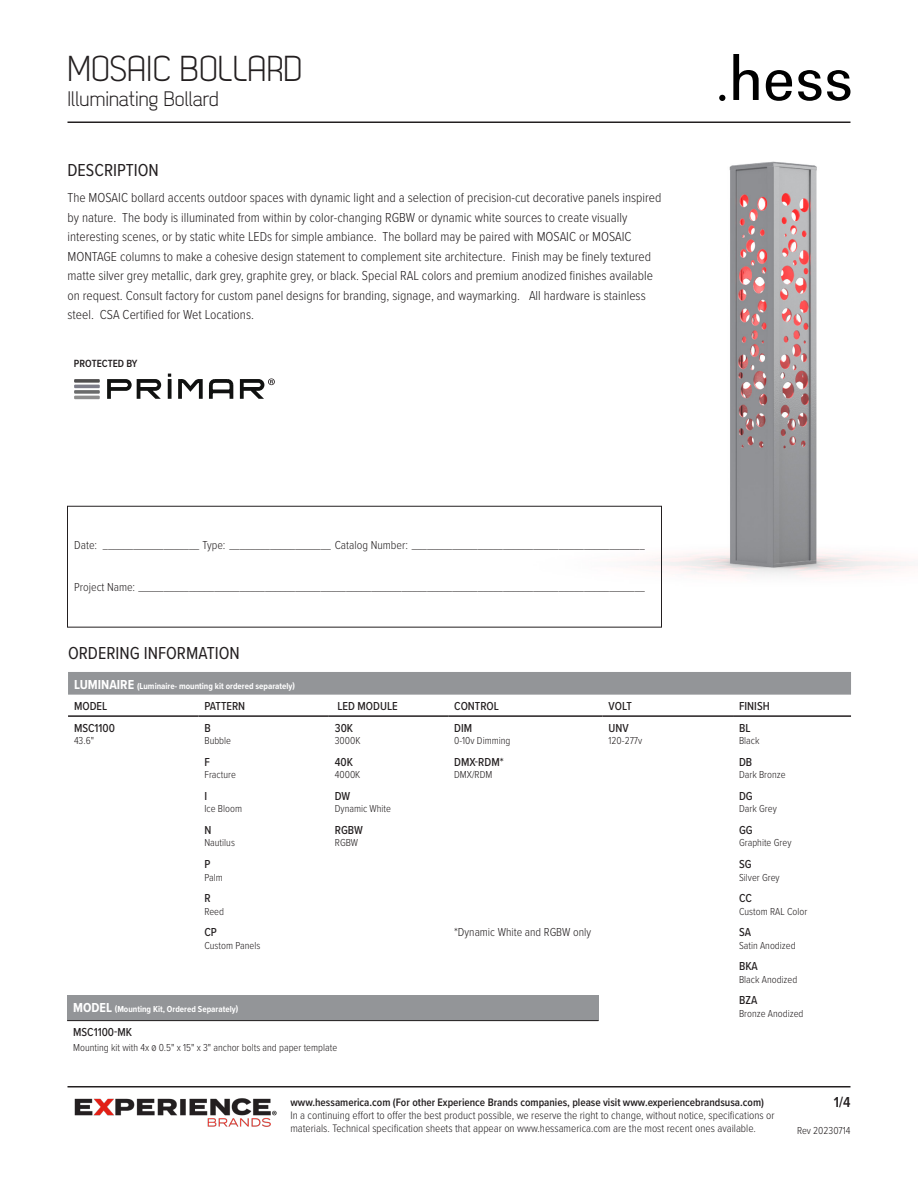
<style>
.page{position:relative;width:918px;height:1188px;background:#fff}
.page>*{position:absolute;margin:0;border:0;box-sizing:border-box;transform-origin:0 0}
.t1{font:36px "Dekar";color:#231f20}
.t2{font:21px "Dekar";color:#231f20}
.t3{font:18px "Proxima Nova Cond";color:#231f20}
.t4{font:600 15px "Proxima Nova Cond";color:#231f20}
.Description_Text{font:300 13.5px/19.5px "Proxima Nova Cond";color:#231f20}
.Project_Block{font:300 12px "Proxima Nova Cond";color:#231f20}
.Ordering_Info_Text{font:500 12px "Proxima Nova Cond";color:#231f20}
.Ordering_Info_Text-2{font:300 12px "Proxima Nova Cond";color:#231f20}
.t5{font:300 11.25px/12.8px "Proxima Nova Cond";color:#231f20}
.t6{font:600 11.25px "Proxima Nova Cond";color:#231f20}
.Specifications_Title{font:600 10.8px "Proxima Nova Cond";color:#231f20}
.Ordering_Info_Text-3{font:300 10.5px "Proxima Nova Cond";color:#231f20}
.Ordering_Info_Title{font:700 9px "Proxima Nova Cond";color:#fff}
.s1{font-size:13.5px}
</style>
<div class="page">
<hr style="left:68px;top:1086px;width:782px;height:2px;background:#231f20">
<hr style="left:68px;top:122px;width:782px;height:1px;background:#231f20">
<svg style="left:766px;top:70px;width:26px;height:31px"></svg>
<svg style="left:798px;top:70px;width:52px;height:31px"></svg>
<svg style="left:733px;top:54px;width:26px;height:46px"></svg>
<svg style="left:719px;top:95px;width:6px;height:6px"></svg>
<img style="left:74px;top:1098px;width:203px;height:29px">
<img style="left:435px;top:161px;width:468px;height:415px">
<div style="left:67px;top:506px;width:595px;height:121px;border:1px solid #231f20"></div>
<div style="left:68px;top:672px;width:783px;height:23px;background:#939598"></div>
<hr style="left:68px;top:715px;width:130px;height:2px;background:#231f20">
<hr style="left:198px;top:715px;width:131px;height:2px;background:#231f20">
<hr style="left:329px;top:715px;width:119px;height:2px;background:#231f20">
<hr style="left:733px;top:715px;width:118px;height:2px;background:#231f20">
<hr style="left:448px;top:715px;width:155px;height:2px;background:#231f20">
<hr style="left:603px;top:715px;width:130px;height:2px;background:#231f20">
<svg style="left:74px;top:379px;width:26px;height:4px"></svg>
<hr style="left:74px;top:385px;width:26px;height:3px;background:#7d7d89">
<svg style="left:74px;top:390px;width:26px;height:4px"></svg>
<hr style="left:74px;top:396px;width:26px;height:3px;background:#8d8d8d">
<svg style="left:107px;top:379px;width:54px;height:20px"></svg>
<svg style="left:168px;top:374px;width:107px;height:25px"></svg>
<div style="left:67px;top:995px;width:532px;height:26px;background:#939598"></div>
<hr style="left:67px;top:1020px;width:531px;height:1px;background:#231f20">
<h1 class="t1" style="left:68px;top:51px;width:237px">MOSAIC BOLLARD</h1>
<h2 class="t2" style="left:68px;top:89px;width:153px">Illuminating Bollard</h2>
<h1 class="t3" style="left:68px;top:157px;width:93px">DESCRIPTION</h1>
<p class="Description_Text" style="left:68px;top:188px;width:595px">The MOSAIC bollard accents outdoor spaces with dynamic light and a selection of precision-cut decorative panels inspired by nature. The body is illuminated from within by color-changing RGBW or dynamic white sources to create visually interesting scenes, or by static white LEDs for simple ambiance. The bollard may be paired with MOSAIC or MOSAIC MONTAGE columns to make a cohesive design statement to complement site architecture. Finish may be finely textured matte silver grey metallic, dark grey, graphite grey, or black. Special RAL colors and premium anodized finishes available on request. Consult factory for custom panel designs for branding, signage, and waymarking. All hardware is stainless steel. CSA Certified for Wet Locations.</p>
<p class="Specifications_Title" style="left:74px;top:355px;width:65px">PROTECTED BY</p>
<p class="Project_Block" style="left:74px;top:537px;width:572px">Date: ___________________ Type: ____________________ Catalog Number: ______________________________________________</p>
<p class="Project_Block" style="left:74px;top:578px;width:572px">Project Name: ____________________________________________________________________________________________________</p>
<h1 class="t3" style="left:68px;top:640px;width:173px">ORDERING INFORMATION</h1>
<p class="Ordering_Info_Title" style="left:74px;top:679px;width:223px"><span class="s1">LUMINAIRE</span> (Luminaire- mounting kit ordered separately)</p>
<p class="Ordering_Info_Text" style="left:74px;top:697px;width:35px">MODEL</p>
<p class="Ordering_Info_Text" style="left:204px;top:697px;width:42px">PATTERN</p>
<p class="Ordering_Info_Text" style="left:337px;top:697px;width:62px">LED MODULE</p>
<p class="Ordering_Info_Text" style="left:454px;top:697px;width:46px">CONTROL</p>
<p class="Ordering_Info_Text" style="left:609px;top:697px;width:25px">VOLT</p>
<p class="Ordering_Info_Text" style="left:739px;top:697px;width:32px">FINISH</p>
<p class="Ordering_Info_Text" style="left:74px;top:719px;width:43px">MSC1100</p>
<p class="Ordering_Info_Text-3" style="left:74px;top:733px;width:22px">43.6"</p>
<p class="Ordering_Info_Text" style="left:335px;top:719px;width:20px">30K</p>
<p class="Ordering_Info_Text-3" style="left:335px;top:733px;width:27px">3000K</p>
<p class="Ordering_Info_Text" style="left:204px;top:719px;width:8px">B</p>
<p class="Ordering_Info_Text-3" style="left:204px;top:733px;width:28px">Bubble</p>
<p class="Ordering_Info_Text" style="left:454px;top:719px;width:19px">DIM</p>
<p class="Ordering_Info_Text-3" style="left:454px;top:733px;width:58px">0-10v Dimming</p>
<p class="Ordering_Info_Text" style="left:609px;top:719px;width:22px">UNV</p>
<p class="Ordering_Info_Text-3" style="left:609px;top:733px;width:35px">120-277v</p>
<p class="Ordering_Info_Text" style="left:739px;top:719px;width:13px">BL</p>
<p class="Ordering_Info_Text-3" style="left:739px;top:733px;width:22px">Black</p>
<p class="Ordering_Info_Text" style="left:204px;top:753px;width:7px">F</p>
<p class="Ordering_Info_Text-3" style="left:204px;top:767px;width:33px">Fracture</p>
<p class="Ordering_Info_Text" style="left:335px;top:753px;width:20px">40K</p>
<p class="Ordering_Info_Text-3" style="left:335px;top:767px;width:27px">4000K</p>
<p class="Ordering_Info_Text" style="left:454px;top:753px;width:51px">DMX-RDM*</p>
<p class="Ordering_Info_Text-3" style="left:454px;top:767px;width:40px">DMX/RDM</p>
<p class="Ordering_Info_Text" style="left:739px;top:753px;width:15px">DB</p>
<p class="Ordering_Info_Text-3" style="left:739px;top:767px;width:48px">Dark Bronze</p>
<p class="Ordering_Info_Text" style="left:204px;top:787px;width:4px">I</p>
<p class="Ordering_Info_Text-3" style="left:204px;top:801px;width:39px">Ice Bloom</p>
<p class="Ordering_Info_Text" style="left:335px;top:787px;width:17px">DW</p>
<p class="Ordering_Info_Text-3" style="left:335px;top:801px;width:58px">Dynamic White</p>
<p class="Ordering_Info_Text" style="left:739px;top:787px;width:15px">DG</p>
<p class="Ordering_Info_Text-3" style="left:739px;top:801px;width:39px">Dark Grey</p>
<p class="Ordering_Info_Text" style="left:204px;top:821px;width:8px">N</p>
<p class="Ordering_Info_Text-3" style="left:204px;top:835px;width:32px">Nautilus</p>
<p class="Ordering_Info_Text" style="left:335px;top:821px;width:30px">RGBW</p>
<p class="Ordering_Info_Text-3" style="left:335px;top:835px;width:25px">RGBW</p>
<p class="Ordering_Info_Text" style="left:739px;top:821px;width:15px">GG</p>
<p class="Ordering_Info_Text-3" style="left:739px;top:835px;width:54px">Graphite Grey</p>
<p class="Ordering_Info_Text" style="left:204px;top:855px;width:7px">P</p>
<p class="Ordering_Info_Text-3" style="left:204px;top:869px;width:20px">Palm</p>
<p class="Ordering_Info_Text" style="left:739px;top:855px;width:14px">SG</p>
<p class="Ordering_Info_Text-3" style="left:739px;top:869px;width:42px">Silver Grey</p>
<p class="Ordering_Info_Text" style="left:204px;top:889px;width:8px">R</p>
<p class="Ordering_Info_Text-3" style="left:204px;top:903px;width:21px">Reed</p>
<p class="Ordering_Info_Text" style="left:739px;top:889px;width:14px">CC</p>
<p class="Ordering_Info_Text-3" style="left:739px;top:903px;width:70px">Custom RAL Color</p>
<p class="Ordering_Info_Text" style="left:204px;top:923px;width:14px">CP</p>
<p class="Ordering_Info_Text-3" style="left:204px;top:937px;width:57px">Custom Panels</p>
<p class="Ordering_Info_Title" style="left:73px;top:1002px;width:167px"><span class="s1">MODEL</span> (Mounting Kit, Ordered Separately)</p>
<p class="Ordering_Info_Text" style="left:73px;top:1023px;width:60px">MSC1100-MK</p>
<p class="Ordering_Info_Text-3" style="left:73px;top:1039px;width:266px">Mounting kit with 4x 0.5" x 15" x 3" anchor bolts and paper template</p>
<p class="Ordering_Info_Text-2" style="left:454px;top:923px;width:138px">*Dynamic White and RGBW only</p>
<p class="Ordering_Info_Text" style="left:739px;top:923px;width:13px">SA</p>
<p class="Ordering_Info_Text-3" style="left:739px;top:937px;width:58px">Satin Anodized</p>
<p class="Ordering_Info_Text" style="left:739px;top:957px;width:20px">BKA</p>
<p class="Ordering_Info_Text-3" style="left:739px;top:972px;width:60px">Black Anodized</p>
<p class="Ordering_Info_Text" style="left:739px;top:991px;width:20px">BZA</p>
<p class="Ordering_Info_Text-3" style="left:739px;top:1006px;width:66px">Bronze Anodized</p>
<p class="t6" style="left:290px;top:1094px;width:475px">www.hessamerica.com (For other Experience Brands companies, please visit www.experiencebrandsusa.com)</p>
<p class="t5" style="left:290px;top:1109px;width:486px">In a continuing effort to offer the best product possible, we reserve the right to change, without notice, specifications or materials. Technical specification sheets that appear on www.hessamerica.com are the most recent ones available.</p>
<p class="t4" style="left:834px;top:1091px;width:18px">1/4</p>
<p class="Ordering_Info_Text-3" style="left:797px;top:1123px;width:55px">Rev 20230714</p>
</div>
